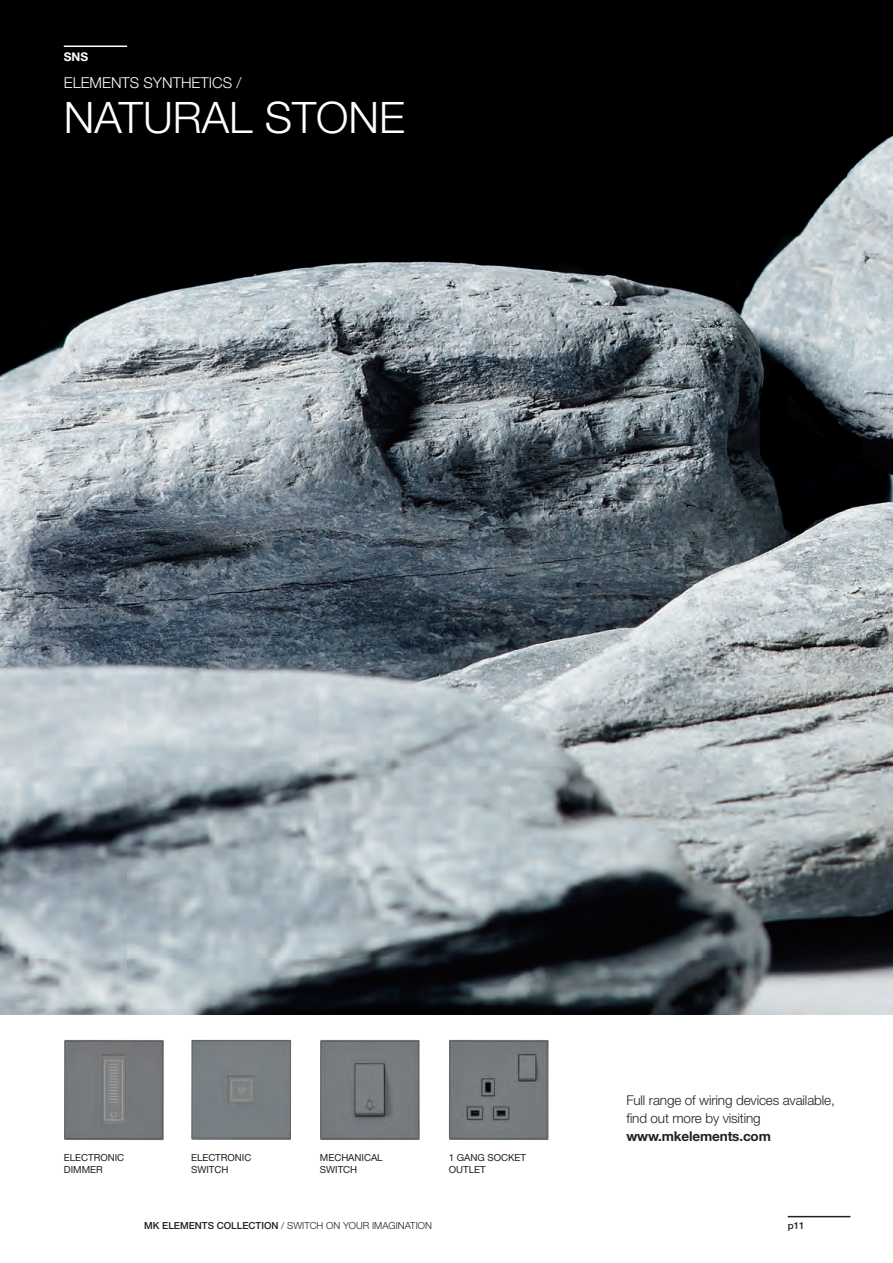
<style>
.page{position:relative;width:893px;height:1263px;background:#fff}
.page>*{position:absolute;margin:0;border:0;box-sizing:border-box;transform-origin:0 0}
.PRODUCT_NAME_WHITE{font:300 43.5px "Helvetica Neue LT Std";color:#fff}
.PRODUCT_CATEGORY_WHI{font:300 15px "Helvetica Neue LT Std";color:#fff}
.BODY_COPY_BLACK{font:300 13.5px/18px "Helvetica Neue LT Std";letter-spacing:-.01em;color:#231f20}
.PRODUCT_CODE_WHITE{font:700 12px "Helvetica Neue LT Std";color:#fff}
.NOTE_BLACK{font:9.75px/11.2px "Helvetica Neue LT Std";letter-spacing:-.005em;color:#231f20}
.t1{font:300 9.75px "Helvetica Neue LT Std";color:#231f20}
.t2{font:500 9.75px "Helvetica Neue LT Std";color:#231f20}
.s1{font-weight:700}
.s2{font-weight:500}
</style>
<div class="page">
<img style="left:0;top:0;width:893px;height:1015px">
<img style="left:64px;top:1040px;width:100px;height:100px">
<img style="left:191px;top:1040px;width:100px;height:100px">
<img style="left:320px;top:1040px;width:100px;height:100px">
<img style="left:449px;top:1040px;width:100px;height:100px">
<hr style="left:64px;top:46px;width:63px;height:1px;background:#fff">
<hr style="left:788px;top:1216px;width:62px;height:1px;background:#231f20">
<p class="PRODUCT_CODE_WHITE" style="left:64px;top:49px;width:26px">SNS</p>
<p class="PRODUCT_CATEGORY_WHI" style="left:64px;top:73px;width:179px">ELEMENTS SYNTHETICS /</p>
<p class="PRODUCT_NAME_WHITE" style="left:64px;top:90px;width:343px">NATURAL STONE</p>
<p class="NOTE_BLACK" style="left:64px;top:1152px;width:62px">ELECTRONIC<br>DIMMER</p>
<p class="NOTE_BLACK" style="left:191px;top:1152px;width:62px">ELECTRONIC<br>SWITCH</p>
<p class="NOTE_BLACK" style="left:320px;top:1152px;width:64px">MECHANICAL<br>SWITCH</p>
<p class="NOTE_BLACK" style="left:449px;top:1152px;width:79px">1 GANG SOCKET<br>OUTLET</p>
<p class="BODY_COPY_BLACK" style="left:626px;top:1090px;width:210px">Full range of wiring devices available, find out more by visiting <span class="s1">www.mkelements.com</span></p>
<p class="t1" style="left:144px;top:1219px;width:289px"><span class="s2">MK ELEMENTS COLLECTION</span> / SWITCH ON YOUR IMAGINATION</p>
<p class="t2" style="left:788px;top:1219px;width:18px">p11</p>
</div>
